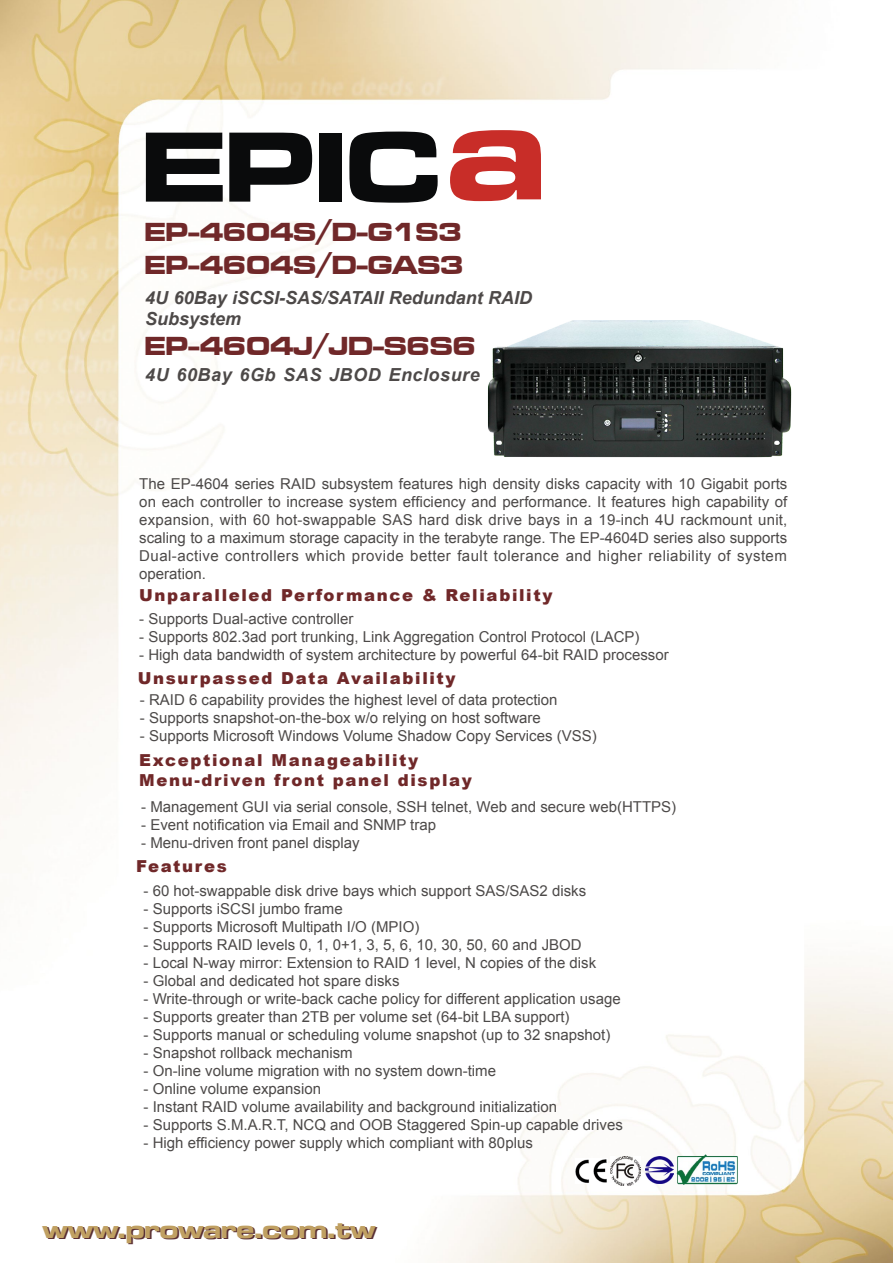
<style>
.page{position:relative;width:893px;height:1263px;background:#fff}
.page>*{position:absolute;margin:0;border:0;box-sizing:border-box;transform-origin:0 0}
.t1{font:103.5px "Microgramma D Bold Exte";color:#0a0b0c}
.t2{font:27px/32.4px "Microgramma D Bold Exte";color:#702829;scale:.96 1}
.t3{font:25.5px "Microgramma D Bold Exte";color:#592f34}
.t4{font:italic 700 18px/21.6px "Arial";color:#4d4948}
.t5{font:italic 700 18px "Arial";letter-spacing:.03em;color:#4d4948}
.t6{font:900 16.5px/19.8px "Arial";letter-spacing:.1em;color:#702829}
.t7{font:15px/18px "Arial";color:#4c4948;text-align:justify}
.s1{font-size:142.5px;color:#c82d28}
</style>
<div class="page">
<img style="left:0;top:0;width:893px;height:1263px">
<img style="left:645px;top:1156px;width:28px;height:28px">
<img style="left:575px;top:1158px;width:32px;height:26px">
<img style="left:611px;top:1156px;width:30px;height:29px">
<img style="left:673px;top:1152px;width:70px;height:36px">
<img style="left:475px;top:320px;width:320px;height:141px">
<h1 class="t1" style="left:141px;top:97px;width:407px">EPIC<span class="s1">a</span></h1>
<h2 class="t2" style="left:145px;top:215px;width:334px">EP-4604S/D-G1S3<br>EP-4604S/D-GAS3</h2>
<p class="t4" style="left:145px;top:287px;width:388px">4U 60Bay iSCSI-SAS/SATAII Redundant RAID<br>Subsystem</p>
<h2 class="t2" style="left:145px;top:329px;width:347px">EP-4604J/JD-S6S6</h2>
<p class="t5" style="left:145px;top:363px;width:336px">4U 60Bay 6Gb SAS JBOD Enclosure</p>
<p class="t7" style="left:139px;top:475px;width:650px">The EP-4604 series RAID subsystem features high density disks capacity with 10 Gigabit ports on each controller to increase system efficiency and performance. It features high capability of expansion, with 60 hot-swappable SAS hard disk drive bays in a 19-inch 4U rackmount unit, scaling to a maximum storage capacity in the terabyte range. The EP-4604D series also supports Dual-active controllers which provide better fault tolerance and higher reliability of system operation.</p>
<p class="t6" style="left:139px;top:585px;width:415px">Unparalleled Performance &amp; Reliability</p>
<p class="t7" style="left:139px;top:609px;width:216px">- Supports Dual-active controller</p>
<p class="t7" style="left:139px;top:627px;width:502px">- Supports 802.3ad port trunking, Link Aggregation Control Protocol (LACP)</p>
<p class="t7" style="left:139px;top:645px;width:531px">- High data bandwidth of system architecture by powerful 64-bit RAID processor</p>
<p class="t6" style="left:138px;top:668px;width:319px">Unsurpassed Data Availability</p>
<p class="t7" style="left:140px;top:691px;width:419px">- RAID 6 capability provides the highest level of data protection</p>
<p class="t7" style="left:140px;top:709px;width:403px">- Supports snapshot-on-the-box w/o relying on host software</p>
<p class="t7" style="left:140px;top:727px;width:458px">- Supports Microsoft Windows Volume Shadow Copy Services (VSS)</p>
<p class="t6" style="left:139px;top:750px;width:334px">Exceptional Manageability<br>Menu-driven front panel display</p>
<p class="t7" style="left:141px;top:798px;width:536px">- Management GUI via serial console, SSH telnet, Web and secure web(HTTPS)</p>
<p class="t7" style="left:141px;top:816px;width:296px">- Event notification via Email and SNMP trap</p>
<p class="t7" style="left:141px;top:834px;width:220px">- Menu-driven front panel display</p>
<p class="t6" style="left:136px;top:856px;width:92px">Features</p>
<p class="t7" style="left:144px;top:881px;width:444px">- 60 hot-swappable disk drive bays which support SAS/SAS2 disks</p>
<p class="t7" style="left:144px;top:899px;width:201px">- Supports iSCSI jumbo frame</p>
<p class="t7" style="left:144px;top:917px;width:277px">- Supports Microsoft Multipath I/O (MPIO)</p>
<p class="t7" style="left:144px;top:935px;width:440px">- Supports RAID levels 0, 1, 0+1, 3, 5, 6, 10, 30, 50, 60 and JBOD</p>
<p class="t7" style="left:144px;top:953px;width:454px">- Local N-way mirror: Extension to RAID 1 level, N copies of the disk</p>
<p class="t7" style="left:144px;top:971px;width:257px">- Global and dedicated hot spare disks</p>
<p class="t7" style="left:144px;top:989px;width:479px">- Write-through or write-back cache policy for different application usage</p>
<p class="t7" style="left:144px;top:1007px;width:428px">- Supports greater than 2TB per volume set (64-bit LBA support)</p>
<p class="t7" style="left:144px;top:1025px;width:468px">- Supports manual or scheduling volume snapshot (up to 32 snapshot)</p>
<p class="t7" style="left:144px;top:1043px;width:211px">- Snapshot rollback mechanism</p>
<p class="t7" style="left:144px;top:1061px;width:354px">- On-line volume migration with no system down-time</p>
<p class="t7" style="left:144px;top:1079px;width:179px">- Online volume expansion</p>
<p class="t7" style="left:144px;top:1097px;width:415px">- Instant RAID volume availability and background initialization</p>
<p class="t7" style="left:144px;top:1115px;width:481px">- Supports S.M.A.R.T, NCQ and OOB Staggered Spin-up capable drives</p>
<p class="t7" style="left:144px;top:1133px;width:391px">- High efficiency power supply which compliant with 80plus</p>
<h3 class="t3" style="left:44px;top:1213px;width:335px">www.proware.com.tw</h3>
</div>
